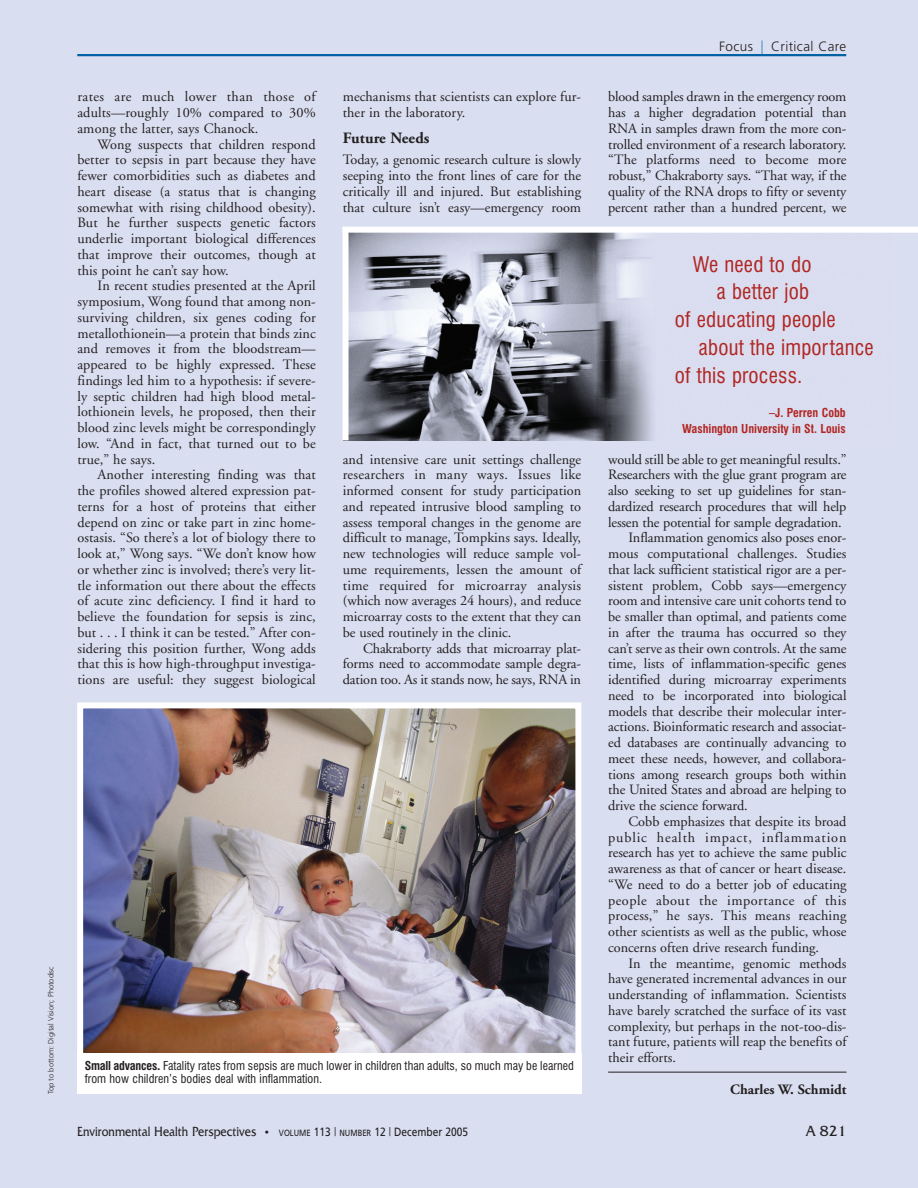
<style>
.page{position:relative;width:918px;height:1188px;background:#d9def0}
.page>*{position:absolute;margin:0;border:0;box-sizing:border-box;transform-origin:0 0}
.t1{font:condensed 21px "Swiss 721 BT";letter-spacing:.01em;color:#b12724}
.t2{font:700 15.75px "Adobe Garamond";letter-spacing:.005em;color:#231f20}
.t3{font:15px "Friz Quadrata IT Cby BT";color:#231f20}
.t4{font:14.25px/15.8px "Adobe Garamond";color:#231f20;text-align:justify}
.t5{font:14.25px "Adobe Garamond";letter-spacing:.06em;color:#231f20}
.t6{font:14.25px "Adobe Garamond";letter-spacing:.035em;color:#231f20}
.t7{font:700 14.25px "Adobe Garamond";color:#231f20}
.t8{font:13.5px "Friz Quadrata IT Cby BT";color:#231f20;scale:.85 1}
.t9{font:300 13.5px "Frutiger";letter-spacing:.03em;color:#231f20}
.t10{font:condensed 12px/13.5px "Swiss 721 BT";letter-spacing:.005em;color:#231f20}
.t11{font:700 condensed 12px/15.8px "Swiss 721 BT";color:#b12724;text-align:right}
.t12{font:300 7.5px "Frutiger";color:#231f20}
.s1{font-weight:700}
.s2{font-family:"Frutiger";font-weight:700;font-stretch:normal}
.s3{font-size:18px;color:#0062a2}
.s4{font-size:10.5px}
.s5{font-family:"Frutiger";font-size:9px}
.s6{font-family:"Frutiger";font-size:12px}
.s7{font-family:"Frutiger";font-weight:300;font-size:12px}
</style>
<div class="page">
<hr style="left:608px;top:1072px;width:239px;height:1px;background:#231f20">
<hr style="left:77px;top:54px;width:769px;height:2px;background:#0062a2">
<img style="left:84px;top:709px;width:490px;height:344px">
<div style="left:77px;top:702px;width:504px;height:358px;border:6px solid #fff"></div>
<img style="left:349px;top:233px;width:304px;height:207px">
<div style="left:343px;top:227px;width:575px;height:6px;background:#fff"></div>
<div style="left:343px;top:227px;width:6px;height:213px;background:#fff"></div>
<div style="left:77px;top:1053px;width:504px;height:40px;background:#fff"></div>
<p class="t12" style="left:48px;top:1094px;width:129px;rotate:-90deg">Top to bottom: Digital Vision; Photodisc</p>
<p class="t4" style="left:77px;top:90px;width:240px">rates are much lower than those of adults—roughly 10% compared to 30% among the latter, says Chanock.</p>
<p class="t4" style="left:77px;top:137px;width:240px;text-indent:20px">Wong suspects that children respond better to sepsis in part because they have fewer comorbidities such as diabetes and heart disease (a status that is changing somewhat with rising childhood obesity).<br>But he further suspects genetic factors underlie important biological differences that improve their outcomes, though at this point he can’t say how.</p>
<p class="t4" style="left:77px;top:279px;width:240px;text-indent:20px">In recent studies presented at the April symposium, Wong found that among non&shy;surviving children, six genes coding for metallothionein—a protein that binds zinc and removes it from the bloodstream— appeared to be highly expressed. These findings led him to a hypothesis: if severe&shy;ly septic children had high blood metal&shy;lothionein levels, he proposed, then their blood zinc levels might be correspondingly low. “And in fact, that turned out to be true,” he says.</p>
<p class="t4" style="left:77px;top:468px;width:240px;text-indent:20px">Another interesting finding was that the profiles showed altered expression pat&shy;terns for a host of proteins that either depend on zinc or take part in zinc home&shy;ostasis. “So there’s a lot of biology there to look at,” Wong says. “We don’t know how or whether zinc is involved; there’s very lit&shy;tle information out there about the effects of acute zinc deficiency. I find it hard to believe the foundation for sepsis is zinc, but . . . I think it can be tested.” After con&shy;sidering this position further, Wong adds that this is how high-throughput investiga&shy;tions are useful: they suggest biological</p>
<p class="t4" style="left:343px;top:90px;width:240px">mechanisms that scientists can explore fur&shy;ther in the laboratory.</p>
<p class="t2" style="left:343px;top:132px;width:88px">Future Needs</p>
<p class="t4" style="left:343px;top:153px;width:240px">Today, a genomic research culture is slowly seeping into the front lines of care for the critically ill and injured. But establishing that culture isn’t easy—emergency room</p>
<p class="t4" style="left:343px;top:452px;width:240px">and intensive care unit settings challenge researchers in many ways. Issues like informed consent for study participation and repeated intrusive blood sampling to assess temporal changes in the genome are difficult to manage, Tompkins says. Ideally, new technologies will reduce sample vol&shy;ume requirements, lessen the amount of time required for microarray analysis (which now averages 24 hours), and reduce microarray costs to the extent that they can be used routinely in the clinic.</p>
<p class="t4" style="left:343px;top:641px;width:240px;text-indent:20px">Chakraborty adds that microarray plat&shy;forms need to accommodate sample degra&shy;dation too. As it stands now, he says, RNA in</p>
<p class="t10" style="left:85px;top:1060px;width:491px"><span class="s1">Small advances</span><span class="s2">.</span> Fatality rates from sepsis are much lower in children than adults, so much may be learned from how children’s bodies deal with inflammation.</p>
<p class="t9" style="left:719px;top:41px;width:128px">Focus <span class="s3">|</span> Critical Care</p>
<p class="t4" style="left:608px;top:90px;width:240px">blood samples drawn in the emergency room has a higher degradation potential than RNA in samples drawn from the more con&shy;trolled environment of a research laboratory. “The platforms need to become more robust,” Chakraborty says. “That way, if the quality of the RNA drops to fifty or seventy percent rather than a hundred percent, we</p>
<h1 class="t1" style="left:693px;top:255px;width:120px">We need to do</h1>
<h1 class="t1" style="left:717px;top:283px;width:94px">a better job</h1>
<h1 class="t1" style="left:675px;top:311px;width:162px">of educating people</h1>
<h1 class="t1" style="left:699px;top:338px;width:177px">about the importance</h1>
<h1 class="t1" style="left:675px;top:366px;width:129px">of this process.</h1>
<p class="t11" style="left:682px;top:406px;width:165px">–J. Perren Cobb<br>Washington University in St. Louis</p>
<p class="t4" style="left:608px;top:452px;width:240px">would still be able to get meaningful results.”</p>
<p class="t4" style="left:608px;top:468px;width:240px">Researchers with the glue grant program are</p>
<p class="t4" style="left:608px;top:484px;width:240px">also seeking to set up guidelines for stan-</p>
<p class="t4" style="left:608px;top:500px;width:240px">dardized research procedures that will help</p>
<p class="t4" style="left:608px;top:515px;width:235px">lessen the potential for sample degradation.</p>
<p class="t4" style="left:628px;top:531px;width:220px">Inflammation genomics also poses enor-</p>
<p class="t4" style="left:608px;top:547px;width:240px">mous computational challenges. Studies</p>
<p class="t4" style="left:608px;top:563px;width:240px">that lack sufficient statistical rigor are a per-</p>
<p class="t4" style="left:608px;top:578px;width:240px">sistent problem, Cobb says—emergency</p>
<p class="t4" style="left:608px;top:594px;width:240px">room and intensive care unit cohorts tend to</p>
<p class="t4" style="left:608px;top:610px;width:240px">be smaller than optimal, and patients come</p>
<p class="t4" style="left:608px;top:626px;width:240px">in after the trauma has occurred so they</p>
<p class="t4" style="left:608px;top:641px;width:240px">can’t serve as their own controls. At the same</p>
<p class="t4" style="left:608px;top:657px;width:240px">time, lists of inflammation-specific genes</p>
<p class="t4" style="left:608px;top:673px;width:240px">identified during microarray experiments</p>
<p class="t4" style="left:608px;top:689px;width:240px">need to be incorporated into biological</p>
<p class="t4" style="left:608px;top:704px;width:240px">models that describe their molecular inter-</p>
<p class="t4" style="left:608px;top:720px;width:240px">actions. Bioinformatic research and associat-</p>
<p class="t4" style="left:608px;top:736px;width:240px">ed databases are continually advancing to</p>
<p class="t4" style="left:608px;top:752px;width:240px">meet these needs, however, and collabora-</p>
<p class="t4" style="left:608px;top:767px;width:240px">tions among research groups both within</p>
<p class="t4" style="left:608px;top:783px;width:240px">the United States and abroad are helping to</p>
<p class="t4" style="left:608px;top:799px;width:141px">drive the science forward.</p>
<p class="t4" style="left:628px;top:815px;width:220px">Cobb emphasizes that despite its broad</p>
<p class="t5" style="left:608px;top:831px;width:240px">public health impact, inflammation</p>
<p class="t4" style="left:608px;top:846px;width:240px">research has yet to achieve the same public</p>
<p class="t4" style="left:608px;top:862px;width:240px">awareness as that of cancer or heart disease.</p>
<p class="t4" style="left:608px;top:878px;width:240px">“We need to do a better job of educating</p>
<p class="t6" style="left:608px;top:894px;width:240px">people about the importance of this</p>
<p class="t4" style="left:608px;top:909px;width:240px">process,” he says. This means reaching</p>
<p class="t4" style="left:608px;top:925px;width:240px">other scientists as well as the public, whose</p>
<p class="t4" style="left:608px;top:941px;width:212px">concerns often drive research funding.</p>
<p class="t4" style="left:628px;top:956px;width:220px">In the meantime, genomic methods</p>
<p class="t4" style="left:608px;top:972px;width:240px">have generated incremental advances in our</p>
<p class="t4" style="left:608px;top:988px;width:240px">understanding of inflammation. Scientists</p>
<p class="t4" style="left:608px;top:1004px;width:240px">have barely scratched the surface of its vast</p>
<p class="t4" style="left:608px;top:1019px;width:240px">complexity, but perhaps in the not-too-dis-</p>
<p class="t4" style="left:608px;top:1035px;width:240px">tant future, patients will reap the benefits of</p>
<p class="t4" style="left:608px;top:1051px;width:69px">their efforts.</p>
<p class="t7" style="left:730px;top:1083px;width:118px">Charles W. Schmidt</p>
<p class="t8" style="left:77px;top:1126px;width:462px">Environmental Health Perspectives <span class="s4">•</span> <span class="s5">VOLUME</span> <span class="s6">113</span> <span class="s7">|</span> <span class="s5">NUMBER</span> <span class="s6">12</span> <span class="s7">|</span> <span class="s6">December 2005</span></p>
<p class="t3" style="left:806px;top:1125px;width:42px">A 821</p>
</div>
